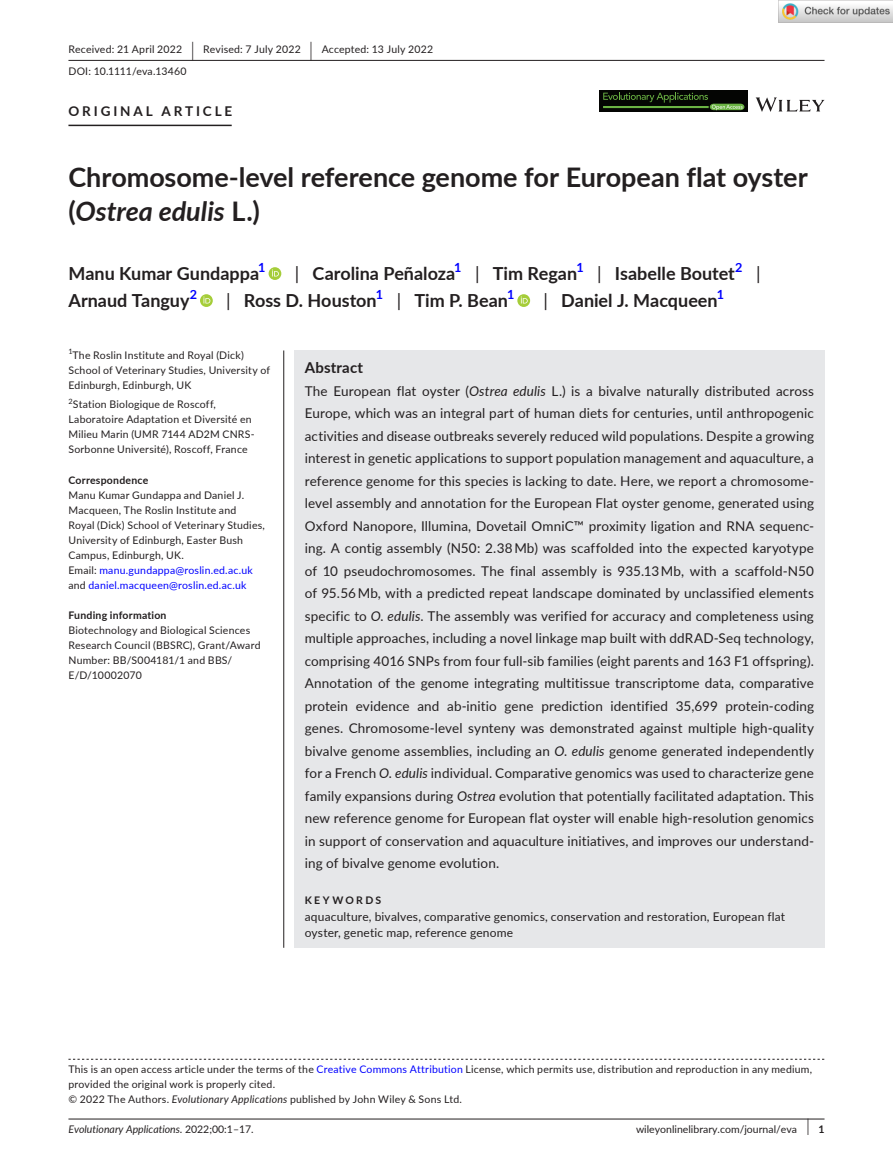
<style>
.page{position:relative;width:893px;height:1174px;background:#fff}
.page>*{position:absolute;margin:0;border:0;box-sizing:border-box;transform-origin:0 0}
.t1{font:700 27px/34.5px "Lato";color:#231f20}
.t2{font:700 18px "Lato";color:#231f20}
.t3{font:18px "Lato";color:#231f20}
.t4{font:700 15px "Lato";letter-spacing:.015em;color:#231f20}
.t5{font:13.5px/22.5px "Lato";letter-spacing:.01em;color:#231f20;text-align:justify}
.t6{font:700 13.5px "Lato";letter-spacing:.215em;color:#231f20}
.t7{font:700 12.6px "Lato";color:#00f}
.t8{font:12px/16.5px "Lato";letter-spacing:.015em;color:#231f20}
.t9{font:10.5px/15px "Lato";letter-spacing:.02em;color:#231f20}
.t10{font:italic 10.5px "Lato";color:#231f20}
.t11{font:10.5px "Lato";color:#231f20}
.t12{font:700 10.5px "Lato";letter-spacing:.02em;color:#231f20}
.t13{font:700 10.5px "Lato";letter-spacing:.22em;color:#231f20}
.t14{font:7.35px "Lato";color:#231f20}
.s1{font-size:19.65px}
.s2{font-style:italic}
.s3{font-weight:400}
.s4{color:#00f}
.s5{font-style:normal}
.s6{font-size:17.4px}
.s7{font-weight:700}
</style>
<div class="page">
<hr style="left:68px;top:1118px;width:756px;height:1px;background:#231f20">
<svg style="left:756px;top:97px;width:68px;height:15px"></svg>
<div style="left:599px;top:91px;width:149px;height:21px;background:#040503"></div>
<svg style="left:603px;top:92px;width:141px;height:18px"></svg>
<hr style="left:68px;top:60px;width:756px;height:1px;background:#231f20">
<hr style="left:68px;top:125px;width:164px;height:1px;background:#231f20">
<svg style="left:269px;top:267px;width:12px;height:13px"></svg>
<svg style="left:272px;top:269px;width:7px;height:7px"></svg>
<svg style="left:200px;top:294px;width:13px;height:13px"></svg>
<svg style="left:203px;top:296px;width:7px;height:7px"></svg>
<svg style="left:517px;top:294px;width:13px;height:13px"></svg>
<svg style="left:521px;top:296px;width:7px;height:7px"></svg>
<svg style="left:68px;top:1058px;width:756px;height:1px"></svg>
<div style="left:294px;top:350px;width:530px;height:597px;background:#e6e7e9"></div>
<hr style="left:283px;top:350px;width:1px;height:597px;background:#231f20">
<img style="left:779px;top:0;width:114px;height:23px">
<p class="t9" style="left:68px;top:38px;width:366px;line-height:21.8px">Received: 21 April 2022 <span class="s1">|</span> Revised: 7 July 2022 <span class="s1">|</span> Accepted: 13 July 2022<br>DOI: 10.1111/eva.13460</p>
<p class="t6" style="left:68px;top:101px;width:165px">ORIGINAL ARTICLE</p>
<h1 class="t1" style="left:68px;top:159px;width:741px">Chromosome-level reference genome for European flat oyster (<span class="s2">Ostrea edulis</span> L.)</h1>
<h2 class="t2" style="left:68px;top:260px;width:192px">Manu Kumar Gundappa</h2>
<p class="t7" style="left:258px;top:258px;width:9px">1</p>
<h2 class="t2" style="left:295px;top:260px;width:162px"><span class="s3">|</span> Carolina Peñaloza</h2>
<p class="t7" style="left:454px;top:258px;width:9px">1</p>
<h2 class="t2" style="left:475px;top:260px;width:104px"><span class="s3">|</span> Tim Regan</h2>
<p class="t7" style="left:576px;top:258px;width:9px">1</p>
<h2 class="t2" style="left:597px;top:260px;width:139px"><span class="s3">|</span> Isabelle Boutet</h2>
<p class="t7" style="left:735px;top:258px;width:9px">2</p>
<h2 class="t3" style="left:756px;top:260px;width:6px">|</h2>
<h2 class="t2" style="left:68px;top:287px;width:123px">Arnaud Tanguy</h2>
<p class="t7" style="left:190px;top:285px;width:9px">2</p>
<h2 class="t2" style="left:226px;top:287px;width:152px"><span class="s3">|</span> Ross D. Houston</h2>
<p class="t7" style="left:376px;top:285px;width:9px">1</p>
<h2 class="t2" style="left:397px;top:287px;width:113px"><span class="s3">|</span> Tim P. Bean</h2>
<p class="t7" style="left:507px;top:285px;width:9px">1</p>
<h2 class="t2" style="left:544px;top:287px;width:176px"><span class="s3">|</span> Daniel J. Macqueen</h2>
<p class="t7" style="left:717px;top:285px;width:9px">1</p>
<p class="t14" style="left:68px;top:346px;width:6px">1</p>
<p class="t9" style="left:68px;top:347px;width:203px;text-indent:4px">The Roslin Institute and Royal (Dick)<br>School of Veterinary Studies, University of<br>Edinburgh, Edinburgh, UK</p>
<p class="t14" style="left:68px;top:396px;width:6px">2</p>
<p class="t9" style="left:68px;top:397px;width:188px;text-indent:4px">Station Biologique de Roscoff, Laboratoire Adaptation et Diversité en Milieu Marin (UMR 7144 AD2M CNRS-Sorbonne Université), Roscoff, France</p>
<p class="t12" style="left:68px;top:472px;width:81px">Correspondence</p>
<p class="t9" style="left:68px;top:487px;width:198px">Manu Kumar Gundappa and Daniel J.<br>Macqueen, The Roslin Institute and Royal (Dick) School of Veterinary Studies, University of Edinburgh, Easter Bush Campus, Edinburgh, UK.<br>Email: <span class="s4">manu.gundappa@roslin.ed.ac.uk </span>and <span class="s4">daniel.macqueen@roslin.ed.ac.uk</span></p>
<p class="t12" style="left:68px;top:607px;width:100px">Funding information</p>
<p class="t9" style="left:68px;top:622px;width:194px">Biotechnology and Biological Sciences<br>Research Council (BBSRC), Grant/Award<br>Number: BB/S004181/1 and BBS/<br>E/D/10002070</p>
<p class="t4" style="left:305px;top:356px;width:60px">Abstract</p>
<p class="t5" style="left:305px;top:379px;width:511px">The European flat oyster (<span class="s2">Ostrea edulis</span> L.) is a bivalve naturally distributed across Europe, which was an integral part of human diets for centuries, until anthropogenic activities and disease outbreaks severely reduced wild populations. Despite a growing interest in genetic applications to support population management and aquaculture, a reference genome for this species is lacking to date. Here, we report a chromosome&shy;level assembly and annotation for the European Flat oyster genome, generated using Oxford Nanopore, Illumina, Dovetail OmniC™ proximity ligation and RNA sequenc&shy;ing. A contig assembly (N50: 2.38 Mb) was scaffolded into the expected karyotype of 10 pseudochromosomes. The final assembly is 935.13 Mb, with a scaffold-N50 of 95.56 Mb, with a predicted repeat landscape dominated by unclassified elements specific to <span class="s2">O. edulis</span>. The assembly was verified for accuracy and completeness using multiple approaches, including a novel linkage map built with ddRAD-Seq technology, comprising 4016 SNPs from four full-sib families (eight parents and 163 F1 offspring).<br>Annotation of the genome integrating multitissue transcriptome data, comparative protein evidence and ab-initio gene prediction identified 35,699 protein-coding genes. Chromosome-level synteny was demonstrated against multiple high-quality bivalve genome assemblies, including an <span class="s2">O. edulis</span> genome generated independently for a French <span class="s2">O. edulis</span> individual. Comparative genomics was used to characterize gene family expansions during <span class="s2">Ostrea</span> evolution that potentially facilitated adaptation. This new reference genome for European flat oyster will enable high-resolution genomics in support of conservation and aquaculture initiatives, and improves our understand&shy;ing of bivalve genome evolution.</p>
<p class="t13" style="left:305px;top:892px;width:78px">KEYWORDS</p>
<p class="t8" style="left:305px;top:907px;width:482px">aquaculture, bivalves, comparative genomics, conservation and restoration, European flat oyster, genetic map, reference genome</p>
<p class="t9" style="left:68px;top:1061px;width:745px">This is an open access article under the terms of the <span class="s4">Creative Commons Attribution</span> License, which permits use, distribution and reproduction in any medium, provided the original work is properly cited.<br>© 2022 The Authors. <span class="s2">Evolutionary Applications</span> published by John Wiley &amp; Sons Ltd.</p>
<p class="t10" style="left:68px;top:1121px;width:187px">Evolutionary Applications. <span class="s5">2022;00:1–17.</span></p>
<p class="t11" style="left:636px;top:1121px;width:190px">wileyonlinelibrary.com/journal/eva <span class="s6">|</span> <span class="s7">1</span></p>
</div>
